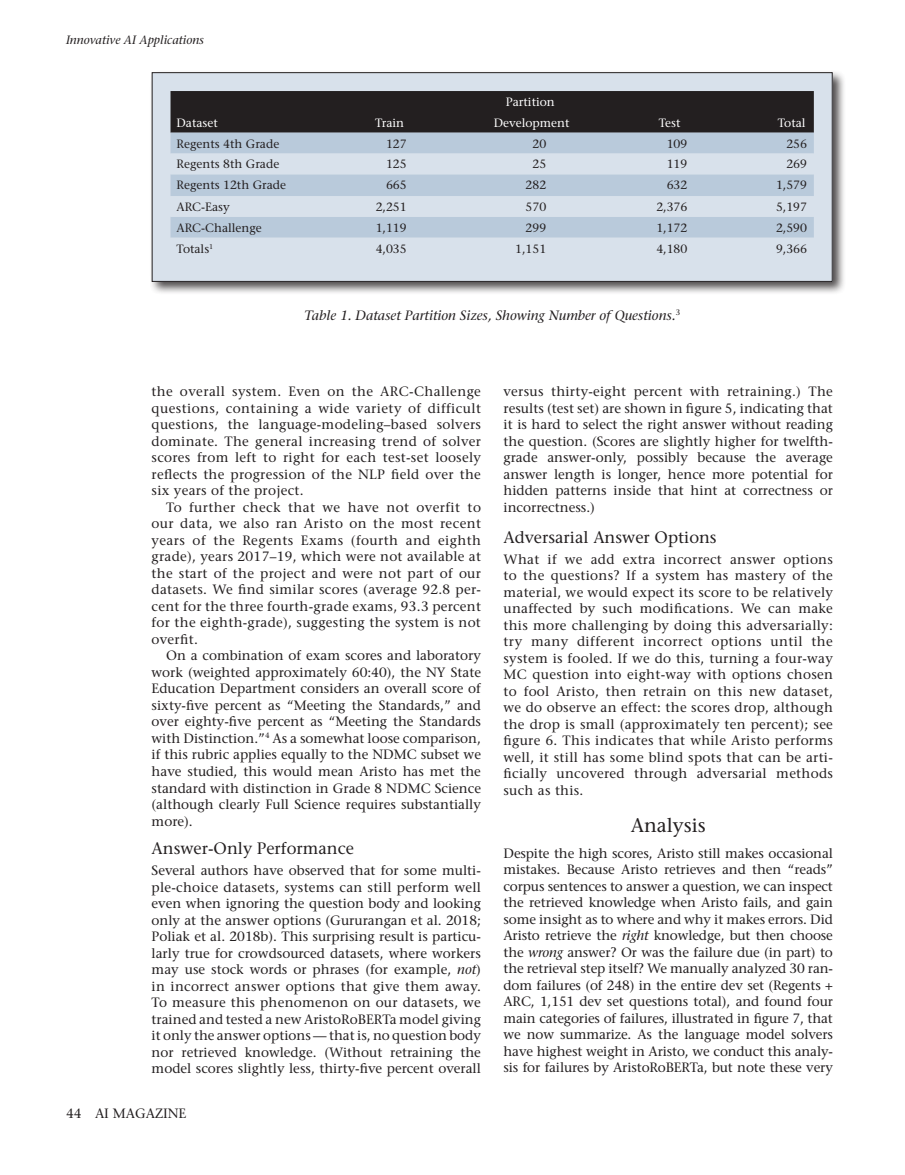
<style>
.page{position:relative;width:905px;height:1175px;background:#fff}
.page>*{position:absolute;margin:0;border:0;box-sizing:border-box;transform-origin:0 0}
.t1{font:500 19.5px "Stone Serif Std";color:#231f20}
.t2{font:500 16.5px "Stone Serif Std";color:#231f20}
.t3{font:500 13.5px/16.5px "Stone Serif Std";color:#231f20;text-align:justify}
.t4{font:italic 500 13.5px "Stone Serif Std";color:#231f20}
.t5{font:500 12px "Stone Serif Std";color:#231f20}
.t6{font:500 12px "Stone Serif Std";color:#fff}
.t7{font:italic 500 12px "Stone Serif Std";color:#231f20}
.s1{font-style:italic}
</style>
<div class="page">
<div style="left:149px;top:70px;width:697px;height:225px;background:#231f20;opacity:.81"></div>
<div style="left:152px;top:73px;width:680px;height:208px;background:#d8e1eb"></div>
<div style="left:170px;top:91px;width:643px;height:42px;background:#231f20"></div>
<div style="left:170px;top:133px;width:643px;height:20px;background:#b9cadb"></div>
<svg style="left:170px;top:174px;width:643px;height:64px;fill:#b9cadb"></svg>
<div style="left:152px;top:72px;width:680px;height:210px;border:1px solid #231f20"></div>
<p class="t7" style="left:66px;top:33px;width:140px">Innovative AI Applications</p>
<p class="t6" style="left:176px;top:115px;width:43px">Dataset</p>
<p class="t6" style="left:506px;top:95px;width:50px">Partition</p>
<p class="t6" style="left:375px;top:115px;width:30px">Train</p>
<p class="t6" style="left:493px;top:115px;width:77px">Development</p>
<p class="t6" style="left:658px;top:115px;width:23px">Test</p>
<p class="t6" style="left:777px;top:115px;width:29px">Total</p>
<p class="t5" style="left:176px;top:136px;width:104px">Regents 4th Grade</p>
<p class="t5" style="left:386px;top:136px;width:22px">127</p>
<p class="t5" style="left:532px;top:136px;width:15px">20</p>
<p class="t5" style="left:666px;top:136px;width:22px">109</p>
<p class="t5" style="left:786px;top:136px;width:22px">256</p>
<p class="t5" style="left:176px;top:157px;width:104px">Regents 8th Grade</p>
<p class="t5" style="left:386px;top:157px;width:22px">125</p>
<p class="t5" style="left:532px;top:157px;width:15px">25</p>
<p class="t5" style="left:666px;top:157px;width:22px">119</p>
<p class="t5" style="left:786px;top:157px;width:22px">269</p>
<p class="t5" style="left:176px;top:178px;width:111px">Regents 12th Grade</p>
<p class="t5" style="left:386px;top:178px;width:22px">665</p>
<p class="t5" style="left:525px;top:178px;width:22px">282</p>
<p class="t5" style="left:666px;top:178px;width:22px">632</p>
<p class="t5" style="left:776px;top:178px;width:32px">1,579</p>
<p class="t5" style="left:176px;top:199px;width:55px">ARC-Easy</p>
<p class="t5" style="left:376px;top:199px;width:32px">2,251</p>
<p class="t5" style="left:525px;top:199px;width:22px">570</p>
<p class="t5" style="left:656px;top:199px;width:32px">2,376</p>
<p class="t5" style="left:776px;top:199px;width:32px">5,197</p>
<p class="t5" style="left:176px;top:220px;width:87px">ARC-Challenge</p>
<p class="t5" style="left:376px;top:220px;width:32px">1,119</p>
<p class="t5" style="left:525px;top:220px;width:22px">299</p>
<p class="t5" style="left:656px;top:220px;width:32px">1,172</p>
<p class="t5" style="left:776px;top:220px;width:32px">2,590</p>
<p class="t5" style="left:176px;top:241px;width:38px">Totals<sup>1</sup></p>
<p class="t5" style="left:376px;top:241px;width:32px">4,035</p>
<p class="t5" style="left:515px;top:241px;width:32px">1,151</p>
<p class="t5" style="left:656px;top:241px;width:32px">4,180</p>
<p class="t5" style="left:776px;top:241px;width:32px">9,366</p>
<p class="t4" style="left:304px;top:307px;width:377px">Table 1. Dataset Partition Sizes, Showing Number of Questions.<sup>3</sup></p>
<p class="t3" style="left:152px;top:383px;width:331px">the overall system. Even on the ARC-Challenge questions, containing a wide variety of difficult questions, the language-modeling–based solvers dominate. The general increasing trend of solver scores from left to right for each test-set loosely reflects the progression of the NLP field over the six years of the project.</p>
<p class="t3" style="left:152px;top:499px;width:331px;text-indent:14px">To further check that we have not overfit to our data, we also ran Aristo on the most recent years of the Regents Exams (fourth and eighth grade), years 2017–19, which were not available at the start of the project and were not part of our datasets. We find similar scores (average 92.8 per&shy;cent for the three fourth-grade exams, 93.3 percent for the eighth-grade), suggesting the system is not overfit.</p>
<p class="t3" style="left:151px;top:647px;width:331px;text-indent:14px">On a combination of exam scores and laboratory work (weighted approximately 60:40), the NY State Education Department considers an overall score of sixty-five percent as “Meeting the Standards,” and over eighty-five percent as “Meeting the Standards with Distinction.”<sup>4</sup> As a somewhat loose comparison, if this rubric applies equally to the NDMC subset we have studied, this would mean Aristo has met the standard with distinction in Grade 8 NDMC Science (although clearly Full Science requires substantially more).</p>
<p class="t2" style="left:152px;top:838px;width:204px">Answer-Only Performance</p>
<p class="t3" style="left:152px;top:862px;width:331px">Several authors have observed that for some multi&shy;ple-choice datasets, systems can still perform well even when ignoring the question body and looking only at the answer options (Gururangan et al. 2018; Poliak et al. 2018b). This surprising result is particu&shy;larly true for crowdsourced datasets, where workers may use stock words or phrases (for example, <span class="s1">not</span>) in incorrect answer options that give them away.<br>To measure this phenomenon on our datasets, we trained and tested a new AristoRoBERTa model giving it only the answer options — that is, no question body nor retrieved knowledge. (Without retraining the model scores slightly less, thirty-five percent overall</p>
<p class="t3" style="left:66px;top:1105px;width:122px">44 AI MAGAZINE</p>
<p class="t3" style="left:503px;top:383px;width:331px">versus thirty-eight percent with retraining.) The results (test set) are shown in figure 5, indicating that it is hard to select the right answer without reading the question. (Scores are slightly higher for twelfth&shy;grade answer-only, possibly because the average answer length is longer, hence more potential for hidden patterns inside that hint at correctness or incorrectness.)</p>
<p class="t2" style="left:503px;top:527px;width:215px">Adversarial Answer Options</p>
<p class="t3" style="left:503px;top:551px;width:331px">What if we add extra incorrect answer options to the questions? If a system has mastery of the material, we would expect its score to be relatively unaffected by such modifications. We can make this more challenging by doing this adversarially: try many different incorrect options until the system is fooled. If we do this, turning a four-way MC question into eight-way with options chosen to fool Aristo, then retrain on this new dataset, we do observe an effect: the scores drop, although the drop is small (approximately ten percent); see figure 6. This indicates that while Aristo performs well, it still has some blind spots that can be arti&shy;ficially uncovered through adversarial methods such as this.</p>
<h1 class="t1" style="left:630px;top:814px;width:76px">Analysis</h1>
<p class="t3" style="left:503px;top:845px;width:331px">Despite the high scores, Aristo still makes occasional mistakes. Because Aristo retrieves and then “reads” corpus sentences to answer a question, we can inspect the retrieved knowledge when Aristo fails, and gain some insight as to where and why it makes errors. Did Aristo retrieve the <span class="s1">right</span> knowledge, but then choose the <span class="s1">wrong</span> answer? Or was the failure due (in part) to the retrieval step itself? We manually analyzed 30 ran&shy;dom failures (of 248) in the entire dev set (Regents + ARC, 1,151 dev set questions total), and found four main categories of failures, illustrated in figure 7, that we now summarize. As the language model solvers have highest weight in Aristo, we conduct this analy&shy;sis for failures by AristoRoBERTa, but note these very</p>
</div>
